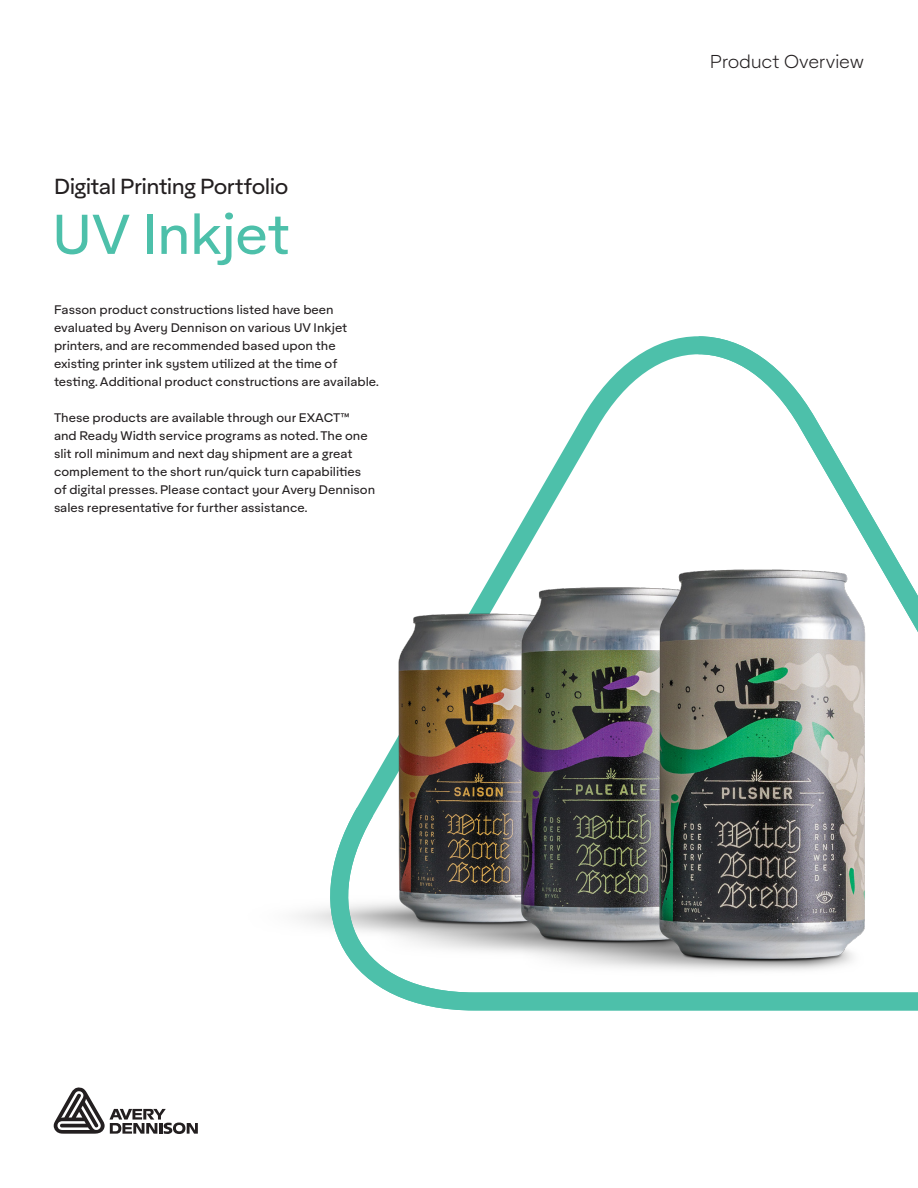
<style>
.page{position:relative;width:918px;height:1188px;background:#fff}
.page>*{position:absolute;margin:0;border:0;box-sizing:border-box;transform-origin:0 0}
.Description_-_Colour{font:54px "Aktifo A";letter-spacing:-.015em;color:#4dc0aa}
.Description_-_Colour-2{font:21px "Aktifo A";letter-spacing:-.03em;color:#231f20}
.Body_copy_w_space_af{font:300 18px "Aktifo A";letter-spacing:-.015em;color:#231f20}
.t1{font:12px/18px "Aktifo A";color:#231f20}
</style>
<div class="page">
<svg style="left:54px;top:1087px;width:144px;height:47px"></svg>
<img style="left:305px;top:336px;width:613px;height:675px">
<p class="Description_-_Colour-2" style="left:54px;top:173px;width:236px">Digital Printing Portfolio</p>
<p class="Description_-_Colour" style="left:52px;top:201px;width:239px">UV Inkjet</p>
<p class="t1" style="left:54px;top:300px;width:326px">Fasson product constructions listed have been evaluated by Avery Dennison on various UV Inkjet printers, and are recommended based upon the existing printer ink system utilized at the time of testing. Additional product constructions are available.</p>
<p class="t1" style="left:54px;top:408px;width:323px">These products are available through our EXACT™ and Ready Width service programs as noted. The one slit roll minimum and next day shipment are a great complement to the short run/quick turn capabilities of digital presses. Please contact your Avery Dennison sales representative for further assistance.</p>
<p class="Body_copy_w_space_af" style="left:710px;top:50px;width:156px">Product Overview</p>
</div>
